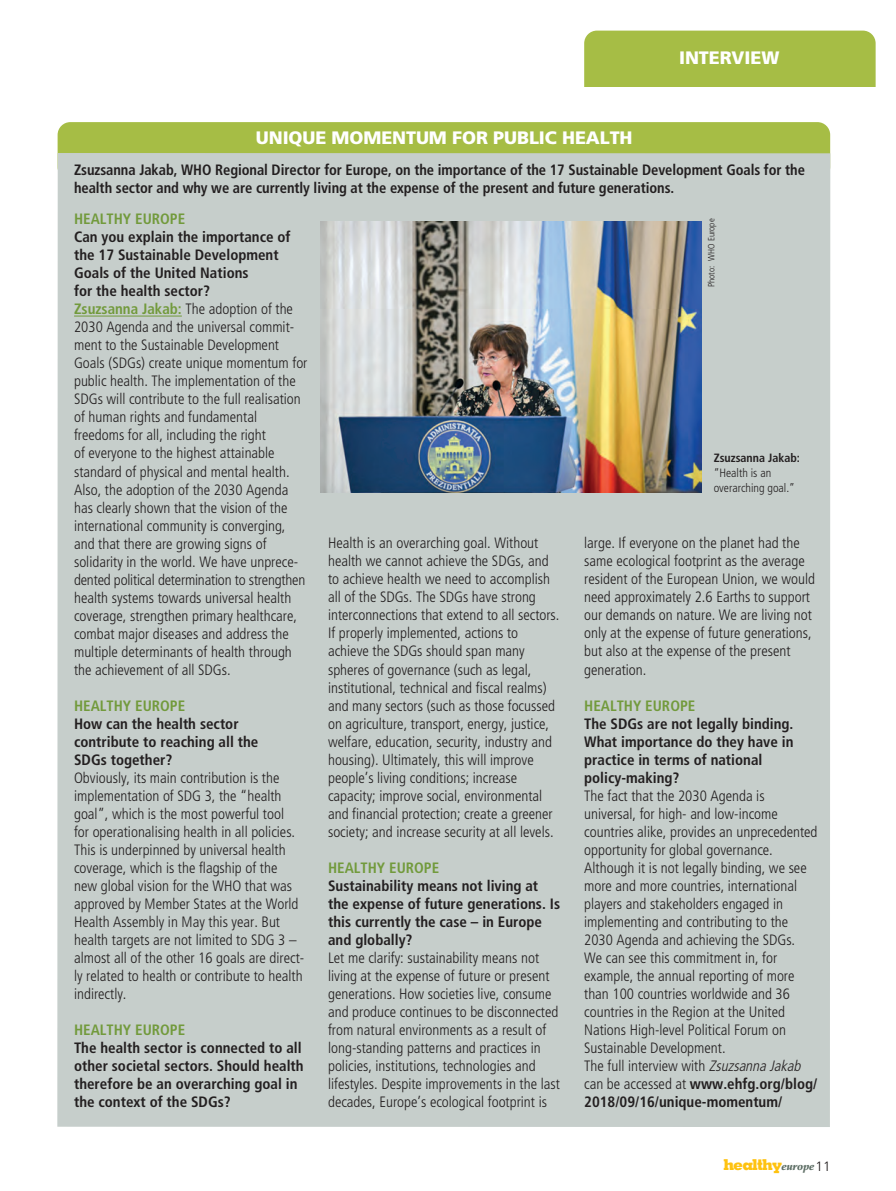
<style>
.page{position:relative;width:896px;height:1191px;background:#fff}
.page>*{position:absolute;margin:0;border:0;box-sizing:border-box;transform-origin:0 0}
.t1{font:900 18px "Frutiger";letter-spacing:-.005em;color:#fff}
.t2{font:300 condensed 15px/18px "Frutiger";color:#231f20}
.t3{font:700 condensed 15px/18px "Frutiger";color:#231f20}
.t4{font:700 condensed 15px "Frutiger";color:#729a3c}
.t5{font:800 15px "Memphis";letter-spacing:-.06em;color:#fec210}
.t6{font:300 condensed 12px/15px "Frutiger";color:#231f20}
.t7{font:700 condensed 12px "Frutiger";color:#231f20}
.t8{font:300 condensed 9px "Frutiger";color:#231f20}
.s1{font-weight:700}
.s2{font-weight:700;color:#729a3c}
.s3{font-style:italic}
.s4{font-family:"Palatino";font-weight:900;font-style:italic;font-size:10.5px;color:#5d6e65}
.s5{font-family:"Frutiger";font-weight:300;font-size:13.5px;color:#231f20}
</style>
<div class="page">
<div style="left:584px;top:31px;width:291px;height:73px;background:#a6bd45;border-radius:13px"></div>
<div style="left:576px;top:87px;width:320px;height:68px;background:#fff"></div>
<div style="left:58px;top:122px;width:772px;height:58px;background:#a6bd45;border-radius:13px"></div>
<div style="left:57px;top:153px;width:773px;height:973px;background:#c6cecb"></div>
<hr style="left:74px;top:316px;width:108px;height:1px;background:#729a3c">
<img style="left:320px;top:221px;width:381px;height:271px">
<p class="t1" style="left:256px;top:131px;width:378px">UNIQUE MOMENTUM FOR PUBLIC HEALTH</p>
<p class="t1" style="left:679px;top:50px;width:102px">INTERVIEW</p>
<p class="t3" style="left:74px;top:162px;width:732px">Zsuzsanna Jakab, WHO Regional Director for Europe, on the importance of the 17 Sustainable Development Goals for the health sector and why we are currently living at the expense of the present and future generations.</p>
<p class="t4" style="left:74px;top:213px;width:113px">HEALTHY EUROPE</p>
<p class="t2" style="left:74px;top:229px;width:235px"><span class="s1">Can you explain the importance of the 17 Sustainable Development Goals of the United Nations<br>for the health sector?<br></span><span class="s2">Zsuzsanna Jakab:</span> The adoption of the 2030 Agenda and the universal commit&shy;ment to the Sustainable Development Goals (SDGs) create unique momentum for public health. The implementation of the SDGs will contribute to the full realisation of human rights and fundamental freedoms for all, including the right<br>of everyone to the highest attainable standard of physical and mental health.<br>Also, the adoption of the 2030 Agenda has clearly shown that the vision of the international community is converging, and that there are growing signs of solidarity in the world. We have unprece&shy;dented political determination to strengthen health systems towards universal health coverage, strengthen primary healthcare, combat major diseases and address the multiple determinants of health through the achievement of all SDGs.</p>
<p class="t4" style="left:74px;top:699px;width:113px">HEALTHY EUROPE</p>
<p class="t3" style="left:74px;top:715px;width:186px">How can the health sector contribute to reaching all the<br>SDGs together?</p>
<p class="t2" style="left:74px;top:769px;width:232px">Obviously, its main contribution is the implementation of SDG 3, the “health goal”, which is the most powerful tool<br>for operationalising health in all policies.<br>This is underpinned by universal health coverage, which is the flagship of the<br>new global vision for the WHO that was approved by Member States at the World Health Assembly in May this year. But health targets are not limited to SDG 3 – almost all of the other 16 goals are direct&shy;ly related to health or contribute to health indirectly.</p>
<p class="t4" style="left:74px;top:1023px;width:113px">HEALTHY EUROPE</p>
<p class="t3" style="left:74px;top:1039px;width:231px">The health sector is connected to all other societal sectors. Should health therefore be an overarching goal in the context of the SDGs?</p>
<p class="t8" style="left:708px;top:287px;width:70px;rotate:-90deg">Photo: WHO Europe</p>
<p class="t7" style="left:714px;top:453px;width:88px">Zsuzsanna Jakab:</p>
<p class="t6" style="left:714px;top:467px;width:83px">“Health is an overarching goal.”</p>
<p class="t2" style="left:584px;top:535px;width:232px">large. If everyone on the planet had the same ecological footprint as the average resident of the European Union, we would need approximately 2.6 Earths to support our demands on nature. We are living not only at the expense of future generations, but also at the expense of the present generation.</p>
<p class="t4" style="left:584px;top:699px;width:113px">HEALTHY EUROPE</p>
<p class="t3" style="left:584px;top:715px;width:211px">The SDGs are not legally binding.<br>What importance do they have in practice in terms of national policy-making?</p>
<p class="t2" style="left:584px;top:787px;width:235px">The fact that the 2030 Agenda is universal, for high- and low-income countries alike, provides an unprecedented opportunity for global governance.<br>Although it is not legally binding, we see more and more countries, international players and stakeholders engaged in implementing and contributing to the 2030 Agenda and achieving the SDGs.<br>We can see this commitment in, for example, the annual reporting of more than 100 countries worldwide and 36 countries in the Region at the United Nations High-level Political Forum on Sustainable Development.<br>The full interview with <span class="s3">Zsuzsanna Jakab </span>can be accessed at <span class="s1">www.ehfg.org/blog/ 2018/09/16/unique-momentum/</span></p>
<p class="t2" style="left:328px;top:535px;width:233px">Health is an overarching goal. Without health we cannot achieve the SDGs, and to achieve health we need to accomplish all of the SDGs. The SDGs have strong interconnections that extend to all sectors.<br>If properly implemented, actions to achieve the SDGs should span many spheres of governance (such as legal, institutional, technical and fiscal realms) and many sectors (such as those focussed on agriculture, transport, energy, justice, welfare, education, security, industry and housing). Ultimately, this will improve people’s living conditions; increase capacity; improve social, environmental and financial protection; create a greener society; and increase security at all levels.</p>
<p class="t4" style="left:328px;top:861px;width:113px">HEALTHY EUROPE</p>
<p class="t3" style="left:328px;top:877px;width:234px">Sustainability means not living at the expense of future generations. Is this currently the case – in Europe and globally?</p>
<p class="t2" style="left:328px;top:949px;width:233px">Let me clarify: sustainability means not living at the expense of future or present generations. How societies live, consume and produce continues to be disconnected from natural environments as a result of long-standing patterns and practices in policies, institutions, technologies and lifestyles. Despite improvements in the last decades, Europe’s ecological footprint is</p>
<p class="t5" style="left:723px;top:1159px;width:109px">healthy<span class="s4">europe</span><span class="s5">11</span></p>
</div>
